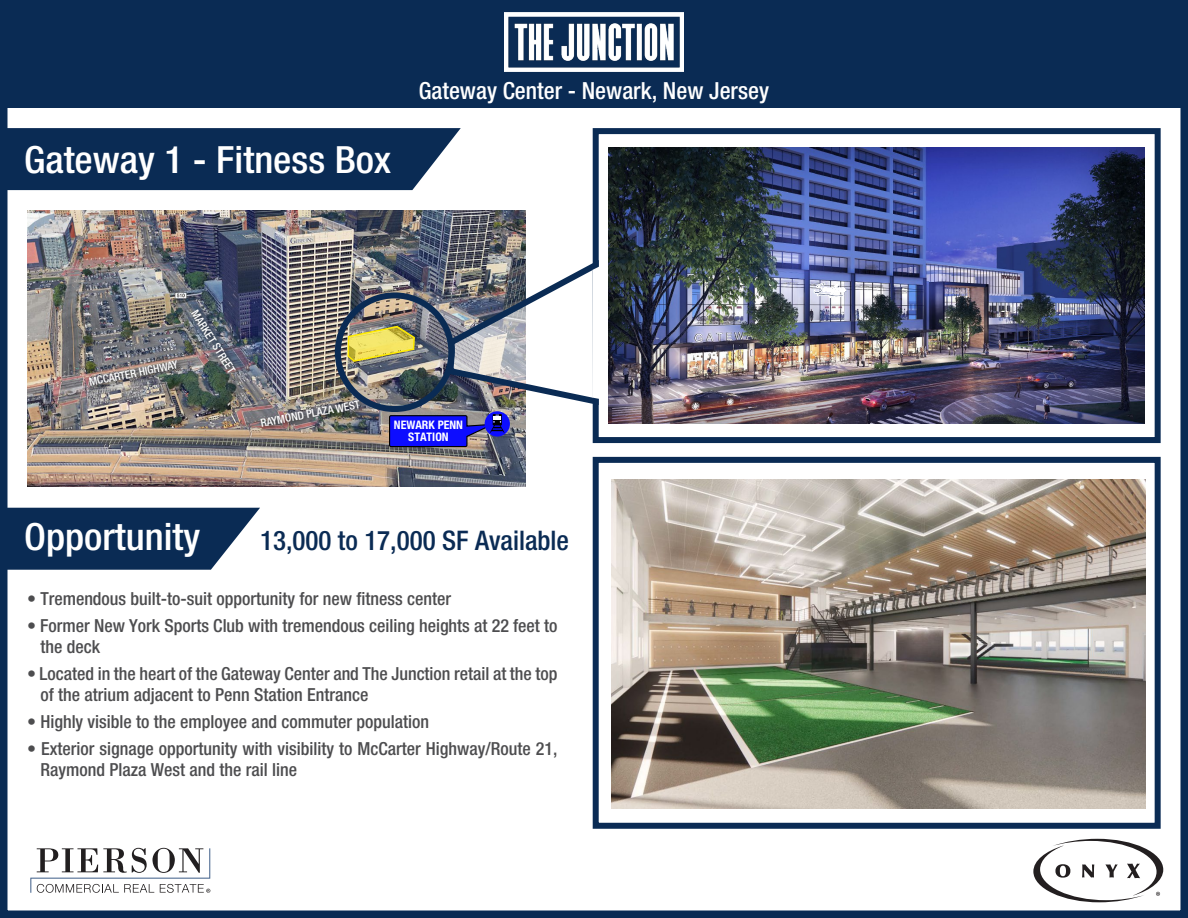
<style>
.page{position:relative;width:1188px;height:918px;background:#fff}
.page>*{position:absolute;margin:0;border:0;box-sizing:border-box;transform-origin:0 0}
.t1{font:500 condensed 37.5px "Helvetica Neue LT Std";color:#fff;scale:1.05 1}
.t2{font:500 condensed 27px "Helvetica Neue LT Std";color:#0a2b54}
.t3{font:500 condensed 23.55px "Helvetica Neue LT Std";color:#fff}
.t4{font:500 condensed 18px/21px "Helvetica Neue LT Std";color:#4d4d4f}
.t5{font:700 condensed 11.85px/11.9px "Helvetica Neue LT Std";color:#fff;text-align:center}
.t6{font:500 condensed 11.25px "Helvetica Neue LT Std";color:#fff}
</style>
<div class="page">
<img style="left:0;top:108px;width:1188px;height:810px">
<div style="left:0;top:0;width:1188px;height:108px;background:#0a2b54"></div>
<img style="left:609px;top:147px;width:535px;height:277px">
<svg style="left:30px;top:848px;width:180px;height:45px"></svg>
<img style="left:504px;top:12px;width:180px;height:59px">
<img style="left:765px;top:234px;width:130px;height:112px">
<svg style="left:814px;top:280px;width:33px;height:18px"></svg>
<svg style="left:1033px;top:839px;width:130px;height:63px"></svg>
<h1 class="t1" style="left:24px;top:137px;width:351px">Gateway 1 - Fitness Box</h1>
<h3 class="t3" style="left:419px;top:77px;width:352px">Gateway Center - Newark, New Jersey</h3>
<p class="t6" style="left:88px;top:375px;width:92px;rotate:-11deg">MCCARTER HIGHWAY</p>
<p class="t6" style="left:200px;top:308px;width:74px;rotate:58deg">MARKET STREET</p>
<p class="t6" style="left:260px;top:416px;width:102px;rotate:-11deg">RAYMOND PLAZA WEST</p>
<p class="t5" style="left:394px;top:419px;width:71px">NEWARK PENN<br>STATION</p>
<h1 class="t1" style="left:24px;top:514px;width:169px">Opportunity</h1>
<p class="t4" style="left:27px;top:588px;width:426px">• Tremendous built-to-suit opportunity for new fitness center</p>
<p class="t4" style="left:41px;top:615px;width:518px;text-indent:-14px">• Former New York Sports Club with tremendous ceiling heights at 22 feet to the deck</p>
<p class="t4" style="left:41px;top:663px;width:518px;text-indent:-14px">• Located in the heart of the Gateway Center and The Junction retail at the top of the atrium adjacent to Penn Station Entrance</p>
<p class="t4" style="left:27px;top:711px;width:404px">• Highly visible to the employee and commuter population</p>
<p class="t4" style="left:41px;top:738px;width:518px;text-indent:-14px">• Exterior signage opportunity with visibility to McCarter Highway/Route 21,<br>Raymond Plaza West and the rail line</p>
<h2 class="t2" style="left:260px;top:524px;width:310px">13,000 to 17,000 SF Available</h2>
</div>
